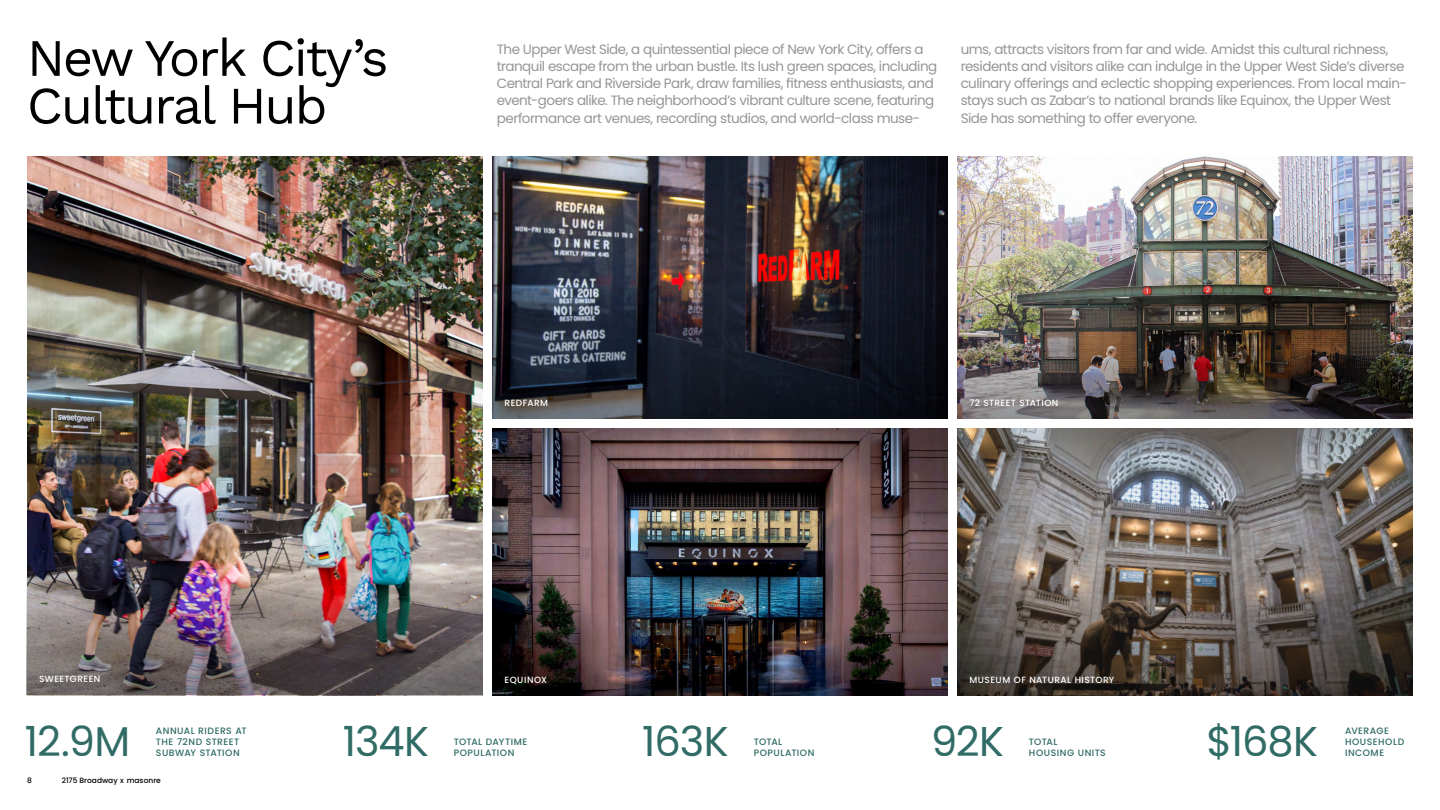
<style>
.page{position:relative;width:1440px;height:810px;background:#fff}
.page>*{position:absolute;margin:0;border:0;box-sizing:border-box;transform-origin:0 0}
.t1{font:52.5px/47.7px "Work Sans";letter-spacing:-.04em;color:#000}
.t2{font:41.55px "Poppins";letter-spacing:-.02em;color:#306b65}
.t3{font:13.5px/17.2px "Poppins";letter-spacing:-.035em;color:#939598}
.t4{font:500 9.23px/11.2px "Poppins";letter-spacing:.05em;color:#306b65}
.t5{font:500 9px "Poppins";letter-spacing:.045em;color:#fff}
.t6{font:500 7.5px "Poppins";color:#000}
</style>
<div class="page">
<img style="left:27px;top:156px;width:456px;height:420px">
<img style="left:27px;top:576px;width:456px;height:119px">
<img style="left:957px;top:429px;width:456px;height:136px">
<img style="left:492px;top:429px;width:456px;height:266px">
<img style="left:492px;top:156px;width:456px;height:143px">
<svg style="left:957px;top:565px;width:456px;height:130px;background:#554d46"></svg>
<svg style="left:492px;top:299px;width:456px;height:120px;background:#20232e"></svg>
<img style="left:957px;top:156px;width:456px;height:143px">
<img style="left:957px;top:299px;width:456px;height:120px">
<h1 class="t1" style="left:27px;top:32px;width:363px">New York City’s<br>Cultural Hub</h1>
<p class="t3" style="left:497px;top:40px;width:442px">The Upper West Side, a quintessential piece of New York City, offers a tranquil escape from the urban bustle. Its lush green spaces, including Central Park and Riverside Park, draw families, fitness enthusiasts, and event-goers alike. The neighborhood’s vibrant culture scene, featuring performance art venues, recording studios, and world-class muse-</p>
<p class="t3" style="left:961px;top:40px;width:448px">ums, attracts visitors from far and wide. Amidst this cultural richness, residents and visitors alike can indulge in the Upper West Side’s diverse culinary offerings and eclectic shopping experiences. From local main&shy;stays such as Zabar’s to national brands like Equinox, the Upper West Side has something to offer everyone.</p>
<p class="t5" style="left:505px;top:398px;width:45px">REDFARM</p>
<p class="t5" style="left:969px;top:398px;width:91px">72 STREET STATION</p>
<p class="t5" style="left:39px;top:674px;width:63px">SWEETGREEN</p>
<p class="t5" style="left:505px;top:675px;width:44px">EQUINOX</p>
<p class="t5" style="left:969px;top:675px;width:147px">MUSEUM OF NATURAL HISTORY</p>
<h2 class="t2" style="left:25px;top:717px;width:107px">12.9M</h2>
<p class="t4" style="left:156px;top:725px;width:92px">ANNUAL RIDERS AT<br>THE 72ND STREET<br>SUBWAY STATION</p>
<h2 class="t2" style="left:343px;top:717px;width:88px">134K</h2>
<p class="t4" style="left:454px;top:736px;width:75px">TOTAL DAYTIME<br>POPULATION</p>
<h2 class="t2" style="left:642px;top:717px;width:88px">163K</h2>
<p class="t4" style="left:754px;top:736px;width:62px">TOTAL<br>POPULATION</p>
<h2 class="t2" style="left:931px;top:717px;width:74px">92K</h2>
<p class="t4" style="left:1029px;top:736px;width:78px">TOTAL<br>HOUSING UNITS</p>
<h2 class="t2" style="left:1206px;top:717px;width:113px">$168K</h2>
<p class="t4" style="left:1345px;top:725px;width:61px">AVERAGE<br>HOUSEHOLD<br>INCOME</p>
<p class="t6" style="left:27px;top:776px;width:6px">8</p>
<p class="t6" style="left:62px;top:776px;width:100px">2175 Broadway x masonre</p>
</div>
